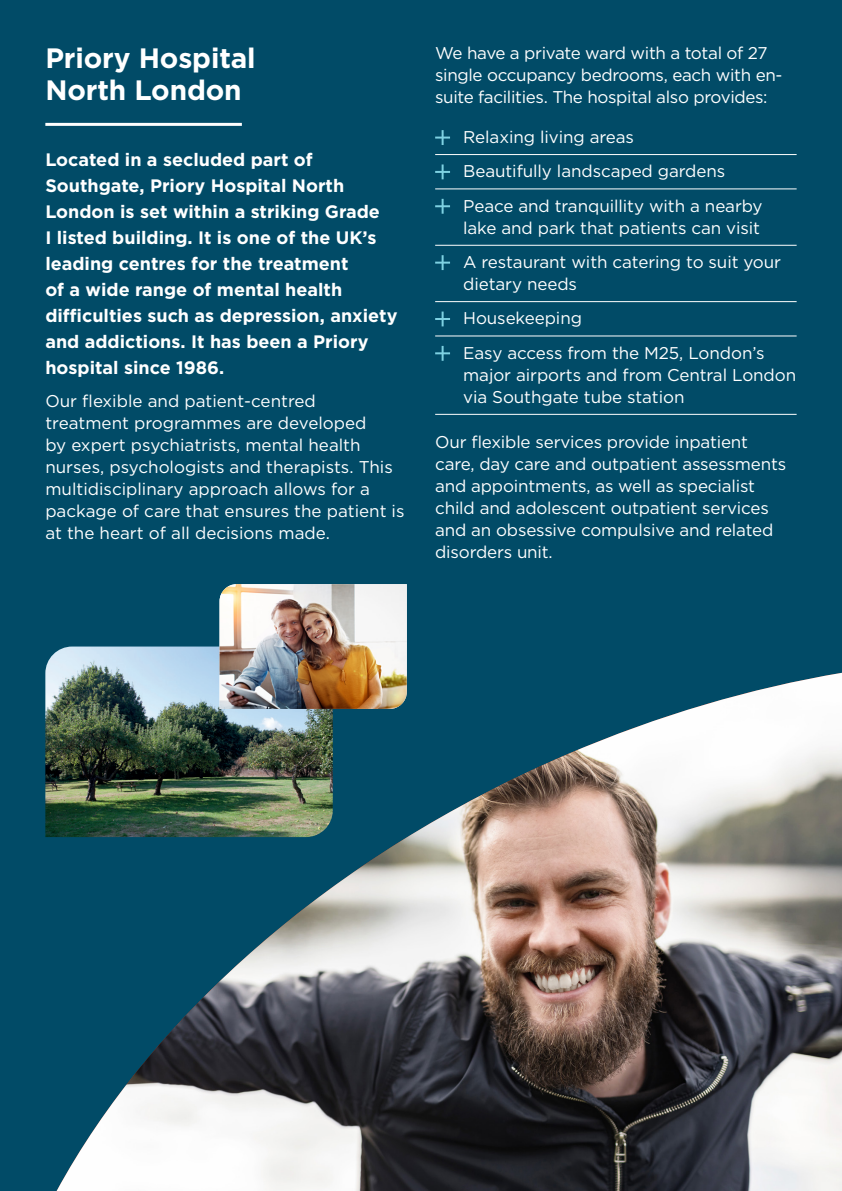
<style>
.page{position:relative;width:842px;height:1191px;background:#014b67}
.page>*{position:absolute;margin:0;border:0;box-sizing:border-box;transform-origin:0 0}
.t1{font:700 28px/32.4px "Gotham";letter-spacing:-.005em;color:#fff}
.t2{font:700 18px/26px "Gotham";color:#fff}
.t3{font:17px/22px "Gotham";letter-spacing:-.005em;color:#fff}
</style>
<div class="page">
<img style="left:57px;top:673px;width:785px;height:518px">
<hr style="left:45px;top:123px;width:197px;height:3px;background:#fff">
<hr style="left:435px;top:154px;width:362px;height:1px;background:#fff">
<hr style="left:435px;top:188px;width:362px;height:1px;background:#fff">
<hr style="left:435px;top:245px;width:362px;height:1px;background:#fff">
<hr style="left:435px;top:301px;width:362px;height:1px;background:#fff">
<hr style="left:435px;top:336px;width:362px;height:1px;background:#fff">
<hr style="left:435px;top:414px;width:362px;height:1px;background:#fff">
<svg style="left:435px;top:130px;width:15px;height:15px"></svg>
<svg style="left:435px;top:164px;width:15px;height:15px"></svg>
<svg style="left:435px;top:199px;width:15px;height:15px"></svg>
<svg style="left:435px;top:255px;width:15px;height:15px"></svg>
<svg style="left:435px;top:311px;width:15px;height:15px"></svg>
<svg style="left:435px;top:346px;width:15px;height:15px"></svg>
<img style="left:45px;top:646px;width:288px;height:191px">
<img style="left:220px;top:584px;width:187px;height:125px">
<p class="t1" style="left:45px;top:41px;width:212px">Priory Hospital<br>North London</p>
<p class="t2" style="left:45px;top:146px;width:354px">Located in a secluded part of Southgate, Priory Hospital North London is set within a striking Grade<br>I listed building. It is one of the UK’s leading centres for the treatment<br>of a wide range of mental health difficulties such as depression, anxiety and addictions. It has been a Priory hospital since 1986.</p>
<p class="t3" style="left:45px;top:390px;width:361px">Our flexible and patient-centred<br>treatment programmes are developed<br>by expert psychiatrists, mental health nurses, psychologists and therapists. This multidisciplinary approach allows for a package of care that ensures the patient is at the heart of all decisions made.</p>
<p class="t3" style="left:435px;top:42px;width:349px">We have a private ward with a total of 27 single occupancy bedrooms, each with en&shy;suite facilities. The hospital also provides:</p>
<p class="t3" style="left:463px;top:126px;width:172px">Relaxing living areas</p>
<p class="t3" style="left:463px;top:160px;width:264px">Beautifully landscaped gardens</p>
<p class="t3" style="left:463px;top:194px;width:301px">Peace and tranquillity with a nearby lake and park that patients can visit</p>
<p class="t3" style="left:463px;top:251px;width:319px">A restaurant with catering to suit your dietary needs</p>
<p class="t3" style="left:463px;top:307px;width:120px">Housekeeping</p>
<p class="t3" style="left:463px;top:341px;width:334px">Easy access from the M25, London’s major airports and from Central London via Southgate tube station</p>
<p class="t3" style="left:435px;top:430px;width:352px">Our flexible services provide inpatient care, day care and outpatient assessments and appointments, as well as specialist child and adolescent outpatient services and an obsessive compulsive and related disorders unit.</p>
</div>
